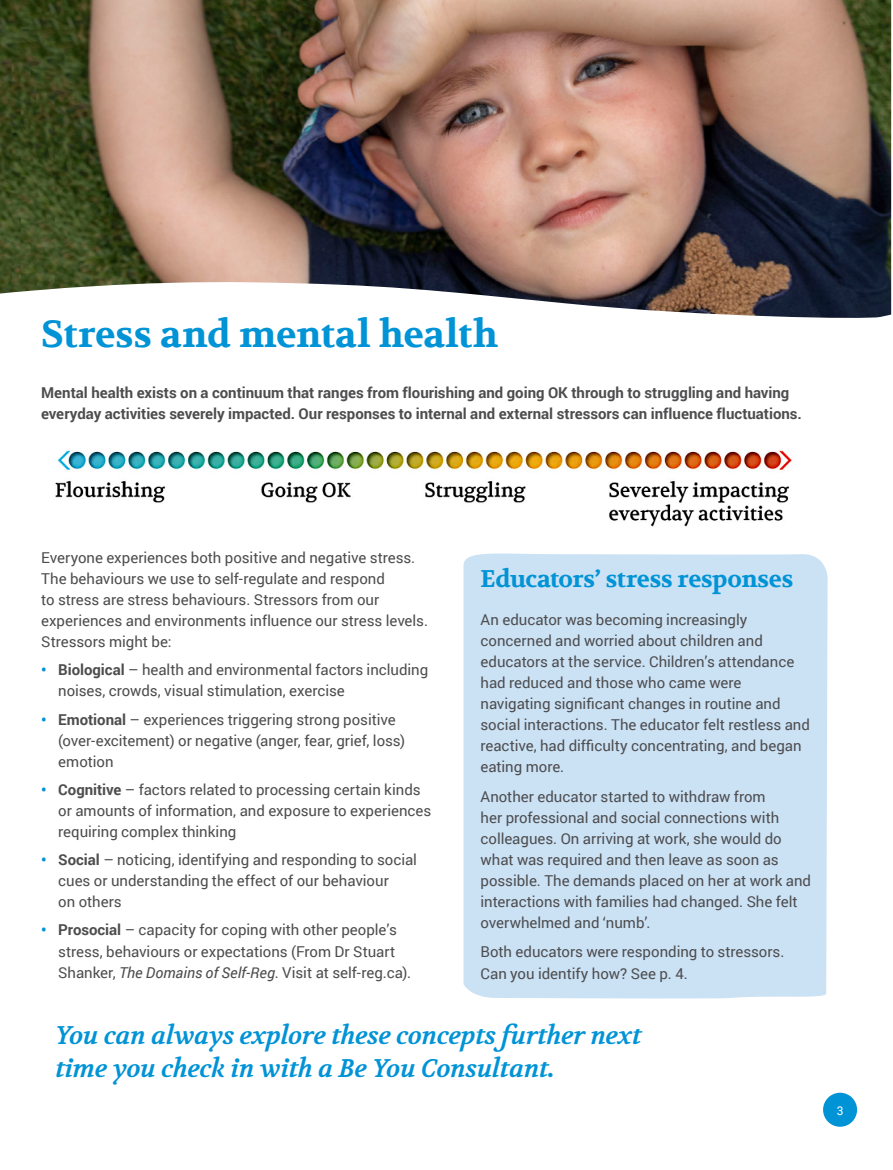
<style>
.page{position:relative;width:893px;height:1170px;background:#fff}
.page>*{position:absolute;margin:0;border:0;box-sizing:border-box;transform-origin:0 0}
.t1{font:700 37.5px "Volkhov";letter-spacing:-.01em;color:#0093d6}
.t2{font:italic 700 25.5px/33px "Volkhov";letter-spacing:-.01em;color:#0093d6}
.t3{font:700 24px "Volkhov";letter-spacing:-.01em;color:#0093d6}
.t4{font:15px/21px "Roboto";color:#4d4d4f}
.t5{font:700 15px/21px "Roboto";color:#4d4d4f}
.t6{font:12px "Roboto";color:#fff}
.s1{font-weight:700;color:#0093d6}
.s2{font-weight:700}
.s3{font-style:italic}
</style>
<div class="page">
<div style="left:823px;top:1092px;width:34px;height:34px;background:#0093d6;border-radius:50%"></div>
<img style="left:55px;top:450px;width:737px;height:77px">
<div style="left:463px;top:553px;width:365px;height:446px;background:#cbe1f4"></div>
<img style="left:0;top:0;width:891px;height:318px">
<h1 class="t1" style="left:41px;top:312px;width:458px">Stress and mental health</h1>
<p class="t5" style="left:41px;top:381px;width:762px">Mental health exists on a continuum that ranges from flourishing and going OK through to struggling and having everyday activities severely impacted. Our responses to internal and external stressors can influence fluctuations.</p>
<p class="t4" style="left:41px;top:546px;width:388px">Everyone experiences both positive and negative stress.<br>The behaviours we use to self-regulate and respond<br>to stress are stress behaviours. Stressors from our experiences and environments influence our stress levels.<br>Stressors might be:</p>
<p class="t4" style="left:58px;top:659px;width:372px;text-indent:-17px"><span class="s1">•</span> <span class="s2">Biological</span> – health and environmental factors including noises, crowds, visual stimulation, exercise</p>
<p class="t4" style="left:58px;top:708px;width:348px;text-indent:-17px"><span class="s1">•</span> <span class="s2">Emotional</span> – experiences triggering strong positive (over-excitement) or negative (anger, fear, grief, loss) emotion</p>
<p class="t4" style="left:58px;top:778px;width:375px;text-indent:-17px"><span class="s1">•</span> <span class="s2">Cognitive</span> – factors related to processing certain kinds or amounts of information, and exposure to experiences requiring complex thinking</p>
<p class="t4" style="left:58px;top:848px;width:360px;text-indent:-17px"><span class="s1">•</span> <span class="s2">Social</span> – noticing, identifying and responding to social cues or understanding the effect of our behaviour<br>on others</p>
<p class="t4" style="left:58px;top:919px;width:354px;text-indent:-17px"><span class="s1">•</span> <span class="s2">Prosocial</span> – capacity for coping with other people’s stress, behaviours or expectations (From Dr Stuart<br>Shanker, <span class="s3">The Domains of Self-Reg</span>. Visit at self-reg.ca).</p>
<h3 class="t3" style="left:481px;top:565px;width:314px">Educators’ stress responses</h3>
<p class="t4" style="left:481px;top:608px;width:331px">An educator was becoming increasingly concerned and worried about children and educators at the service. Children’s attendance had reduced and those who came were navigating significant changes in routine and social interactions. The educator felt restless and reactive, had difficulty concentrating, and began eating more.</p>
<p class="t4" style="left:481px;top:785px;width:332px">Another educator started to withdraw from<br>her professional and social connections with colleagues. On arriving at work, she would do what was required and then leave as soon as possible. The demands placed on her at work and interactions with families had changed. She felt overwhelmed and ‘numb’.</p>
<p class="t4" style="left:481px;top:941px;width:305px">Both educators were responding to stressors.<br>Can you identify how? See p. 4.</p>
<h2 class="t2" style="left:55px;top:1018px;width:588px">You can always explore these concepts further next time you check in with a Be You Consultant.</h2>
<p class="t6" style="left:837px;top:1101px;width:8px">3</p>
</div>
